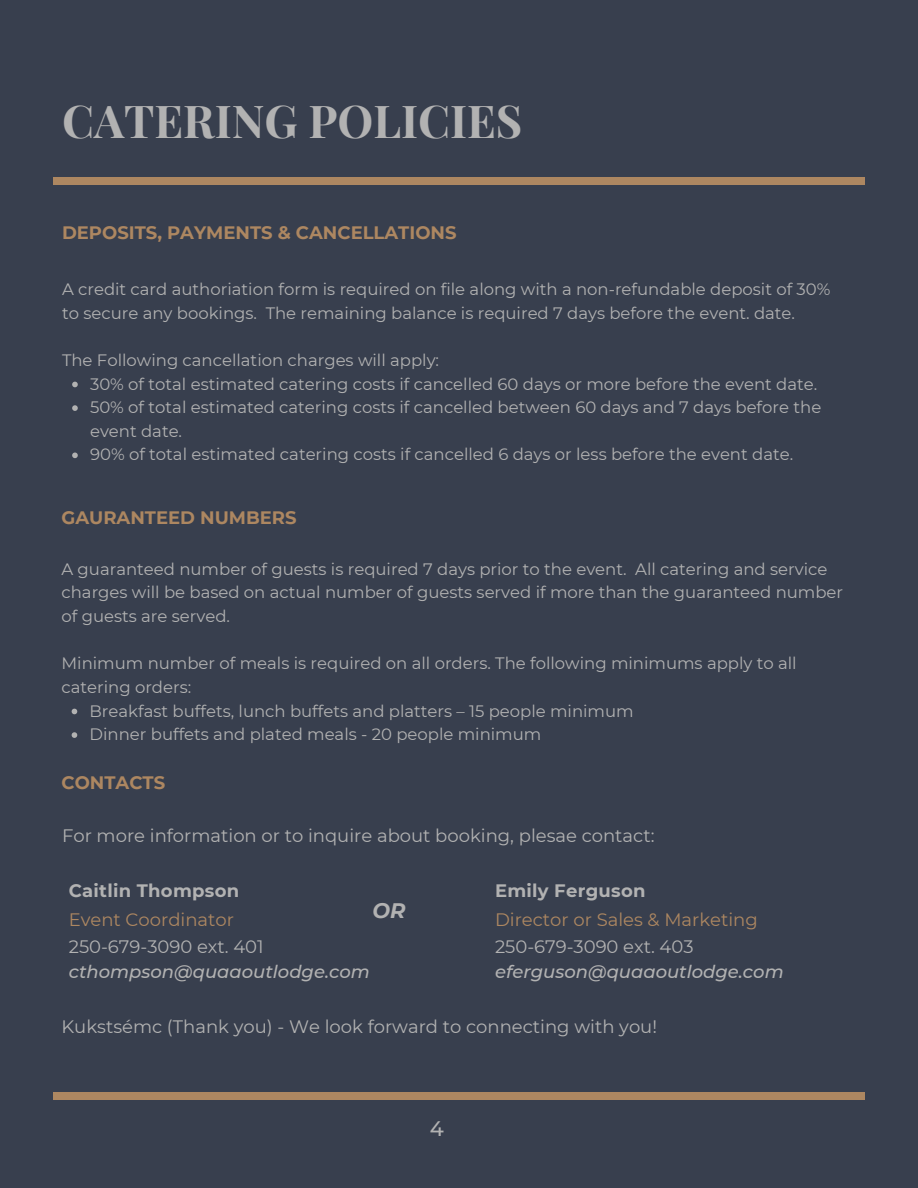
<style>
.page{position:relative;width:918px;height:1188px;background:#383f4e}
.page>*{position:absolute;margin:0;border:0;box-sizing:border-box;transform-origin:0 0}
.t1{font:700 45.3px "Playfair Display";color:#b2b2b2}
.t2{font:italic 700 21px "Montserrat";color:#b2b2b2}
.t3{font:500 21px "Montserrat";color:#b2b2b2}
.t4{font:18px "Montserrat";color:#b2b2b2}
.t5{font:700 18px "Montserrat";color:#ad8761}
.t6{font:italic 500 18px "Montserrat";color:#b2b2b2}
.t7{font:18px "Montserrat";color:#ad8761}
.t8{font:700 18px "Montserrat";letter-spacing:.015em;color:#b2b2b2}
.t9{font:16.5px/23.7px "Montserrat";color:#b2b2b2}
</style>
<div class="page">
<div style="left:54px;top:178px;width:811px;height:7px;background:#ad8761"></div>
<div style="left:54px;top:1093px;width:811px;height:7px;background:#ad8761"></div>
<svg style="left:72px;top:382px;width:6px;height:5px"></svg>
<svg style="left:72px;top:405px;width:6px;height:6px"></svg>
<svg style="left:72px;top:453px;width:6px;height:5px"></svg>
<svg style="left:72px;top:709px;width:5px;height:5px"></svg>
<svg style="left:72px;top:732px;width:5px;height:6px"></svg>
<p class="t1" style="left:62px;top:89px;width:462px">CATERING POLICIES</p>
<p class="t5" style="left:62px;top:221px;width:396px">DEPOSITS, PAYMENTS &amp; CANCELLATIONS</p>
<p class="t9" style="left:62px;top:277px;width:770px">A credit card authoriation form is required on file along with a non-refundable deposit of 30% to secure any bookings. The remaining balance is required 7 days before the event. date.</p>
<p class="t9" style="left:62px;top:348px;width:379px">The Following cancellation charges will apply:</p>
<p class="t9" style="left:90px;top:372px;width:729px">30% of total estimated catering costs if cancelled 60 days or more before the event date.</p>
<p class="t9" style="left:90px;top:395px;width:733px">50% of total estimated catering costs if cancelled between 60 days and 7 days before the event date.</p>
<p class="t9" style="left:90px;top:443px;width:705px">90% of total estimated catering costs if cancelled 6 days or less before the event date.</p>
<p class="t5" style="left:62px;top:507px;width:237px">GAURANTEED NUMBERS</p>
<p class="t9" style="left:62px;top:557px;width:783px">A guaranteed number of guests is required 7 days prior to the event. All catering and service charges will be based on actual number of guests served if more than the guaranteed number of guests are served.</p>
<p class="t9" style="left:62px;top:652px;width:737px">Minimum number of meals is required on all orders. The following minimums apply to all catering orders:</p>
<p class="t9" style="left:90px;top:699px;width:546px">Breakfast buffets, lunch buffets and platters – 15 people minimum</p>
<p class="t9" style="left:90px;top:722px;width:453px">Dinner buffets and plated meals - 20 people minimum</p>
<p class="t5" style="left:62px;top:771px;width:105px">CONTACTS</p>
<p class="t4" style="left:62px;top:825px;width:594px">For more information or to inquire about booking, plesae contact:</p>
<p class="t8" style="left:69px;top:879px;width:172px">Caitlin Thompson</p>
<p class="t7" style="left:69px;top:908px;width:167px">Event Coordinator</p>
<p class="t4" style="left:69px;top:935px;width:196px">250-679-3090 ext. 401</p>
<p class="t6" style="left:69px;top:961px;width:303px">cthompson@quaaoutlodge.com</p>
<p class="t8" style="left:495px;top:879px;width:152px">Emily Ferguson</p>
<p class="t7" style="left:495px;top:908px;width:264px">Director or Sales &amp; Marketing</p>
<p class="t4" style="left:495px;top:935px;width:200px">250-679-3090 ext. 403</p>
<p class="t6" style="left:495px;top:961px;width:290px">eferguson@quaaoutlodge.com</p>
<p class="t2" style="left:372px;top:897px;width:35px">OR</p>
<p class="t4" style="left:62px;top:1016px;width:597px">Kukstsémc (Thank you) - We look forward to connecting with you!</p>
<p class="t3" style="left:430px;top:1115px;width:16px">4</p>
</div>
